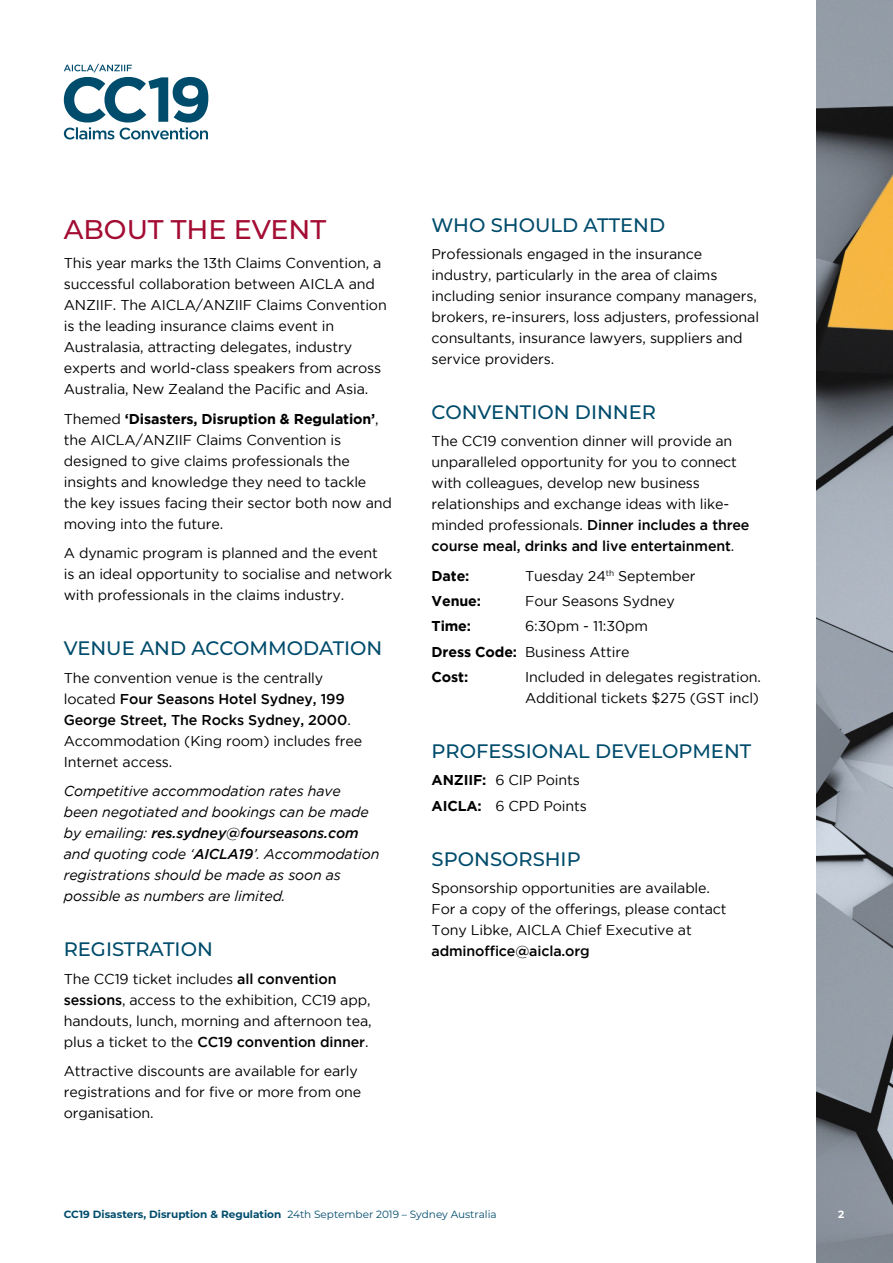
<style>
.page{position:relative;width:893px;height:1263px;background:#fff}
.page>*{position:absolute;margin:0;border:0;box-sizing:border-box;transform-origin:0 0}
.t1{font:500 27px "Montserrat";color:#a30c33}
.t2{font:500 19.5px "Montserrat";color:#004c6c}
.t3{font:14.25px/21px "Gotham";letter-spacing:-.01em;color:#000}
.t4{font:italic 14.25px/21px "Gotham";letter-spacing:-.01em;color:#000}
.t5{font:500 14.25px "Gotham";letter-spacing:-.01em;color:#000}
.t6{font:700 14.25px "Gotham";letter-spacing:-.01em;color:#000}
.t7{font:700 10.5px "Montserrat";color:#004c6c}
.t8{font:700 10.5px "Montserrat";color:#fff}
.s1{font-weight:700}
.s2{font-weight:500}
.s3{font-weight:400}
</style>
<div class="page">
<img style="left:816px;top:0;width:77px;height:1263px">
<svg style="left:64px;top:64px;width:144px;height:76px"></svg>
<h1 class="t1" style="left:64px;top:210px;width:264px">ABOUT THE EVENT</h1>
<p class="t3" style="left:64px;top:252px;width:324px">This year marks the 13th Claims Convention, a successful collaboration between AICLA and ANZIIF. The AICLA/ANZIIF Claims Convention is the leading insurance claims event in Australasia, attracting delegates, industry experts and world-class speakers from across Australia, New Zealand the Pacific and Asia.</p>
<p class="t3" style="left:64px;top:408px;width:330px">Themed <span class="s1">‘Disasters, Disruption &amp; Regulation’</span>, the AICLA/ANZIIF Claims Convention is designed to give claims professionals the insights and knowledge they need to tackle the key issues facing their sector both now and moving into the future.</p>
<p class="t3" style="left:64px;top:543px;width:330px">A dynamic program is planned and the event is an ideal opportunity to socialise and network with professionals in the claims industry.</p>
<h2 class="t2" style="left:64px;top:635px;width:320px">VENUE AND ACCOMMODATION</h2>
<p class="t3" style="left:64px;top:667px;width:300px">The convention venue is the centrally located <span class="s2">Four Seasons Hotel Sydney, 199<br>George Street, The Rocks Sydney, 2000</span>.<br>Accommodation (King room) includes free Internet access.</p>
<p class="t4" style="left:64px;top:781px;width:317px">Competitive accommodation rates have<br>been negotiated and bookings can be made by emailing: <span class="s2">res.sydney@fourseasons.com </span>and quoting code ‘<span class="s2">AICLA19</span>’. Accommodation registrations should be made as soon as possible as numbers are limited.</p>
<h2 class="t2" style="left:64px;top:936px;width:151px">REGISTRATION</h2>
<p class="t3" style="left:64px;top:968px;width:309px">The CC19 ticket includes <span class="s2">all convention sessions</span>, access to the exhibition, CC19 app, handouts, lunch, morning and afternoon tea, plus a ticket to the <span class="s2">CC19 convention dinner</span>.</p>
<p class="t3" style="left:64px;top:1060px;width:299px">Attractive discounts are available for early registrations and for five or more from one organisation.</p>
<h2 class="t2" style="left:432px;top:211px;width:235px">WHO SHOULD ATTEND</h2>
<p class="t3" style="left:432px;top:243px;width:329px">Professionals engaged in the insurance industry, particularly in the area of claims including senior insurance company managers, brokers, re-insurers, loss adjusters, professional consultants, insurance lawyers, suppliers and service providers.</p>
<h2 class="t2" style="left:432px;top:398px;width:226px">CONVENTION DINNER</h2>
<p class="t3" style="left:432px;top:430px;width:319px">The CC19 convention dinner will provide an unparalleled opportunity for you to connect with colleagues, develop new business relationships and exchange ideas with like&shy;minded professionals. <span class="s2">Dinner includes a three course meal, drinks and live entertainment</span>.</p>
<p class="t6" style="left:432px;top:567px;width:39px">Date:</p>
<p class="t3" style="left:525px;top:565px;width:172px">Tuesday 24<sup>th</sup> September</p>
<p class="t6" style="left:432px;top:593px;width:51px">Venue:</p>
<p class="t3" style="left:525px;top:590px;width:151px">Four Seasons Sydney</p>
<p class="t6" style="left:432px;top:618px;width:41px">Time:</p>
<p class="t3" style="left:432px;top:613px;width:218px;line-height:25.2px;text-indent:94px">6:30pm - 11:30pm<br><span class="s1">Dress Code:</span> Business Attire<br><span class="s1">Cost:</span></p>
<p class="t3" style="left:525px;top:666px;width:237px">Included in delegates registration.<br>Additional tickets $275 (GST incl)</p>
<h2 class="t2" style="left:432px;top:737px;width:321px">PROFESSIONAL DEVELOPMENT</h2>
<p class="t3" style="left:432px;top:767px;width:157px;line-height:25.2px"><span class="s1">ANZIIF:</span> 6 CIP Points<br><span class="s1">AICLA:</span> 6 CPD Points</p>
<h2 class="t2" style="left:432px;top:845px;width:151px">SPONSORSHIP</h2>
<p class="t3" style="left:432px;top:877px;width:297px">Sponsorship opportunities are available.<br>For a copy of the offerings, please contact<br>Tony Libke, AICLA Chief Executive at</p>
<p class="t5" style="left:432px;top:943px;width:160px">adminoffice@aicla.org</p>
<p class="t7" style="left:64px;top:1206px;width:434px">CC19 Disasters, Disruption &amp; Regulation <span class="s3">24th September 2019 – Sydney Australia</span></p>
<p class="t8" style="left:838px;top:1206px;width:8px">2</p>
</div>
